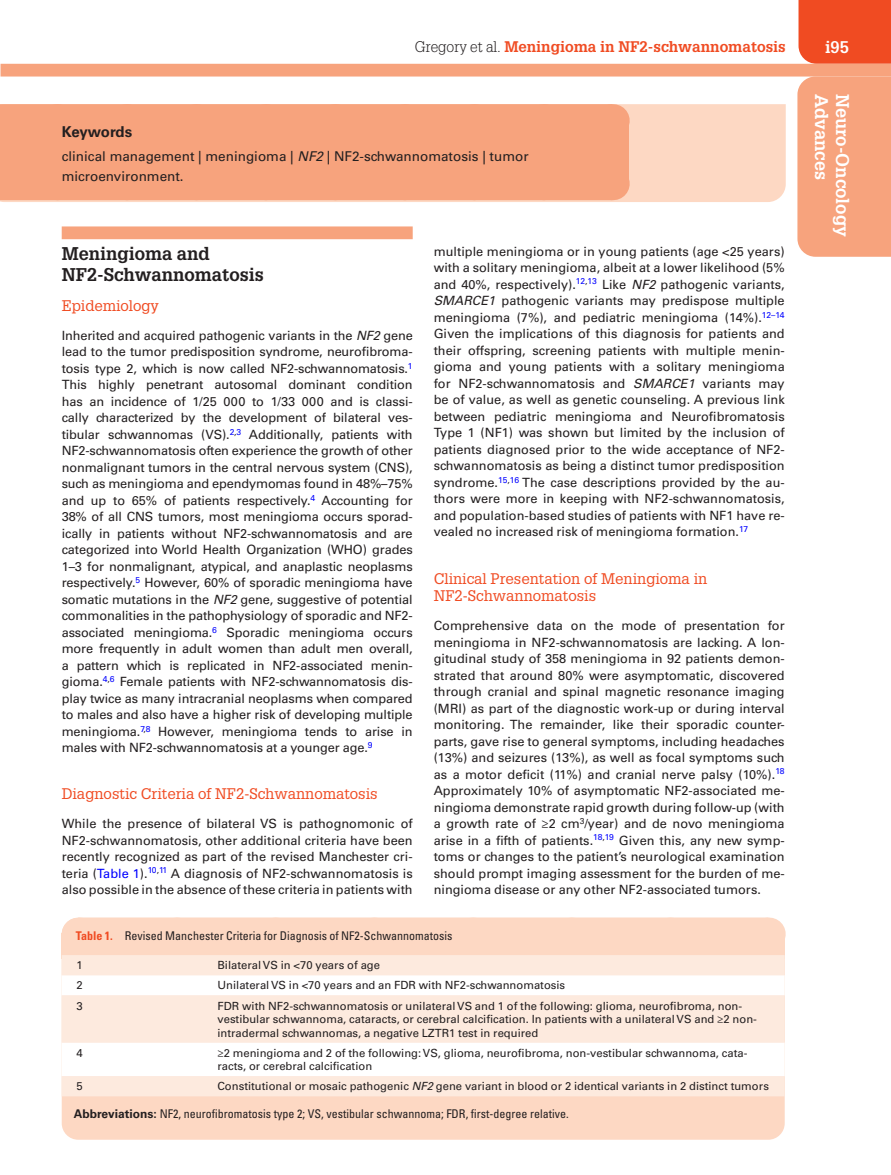
<style>
.page{position:relative;width:891px;height:1175px;background:#fff}
.page>*{position:absolute;margin:0;border:0;box-sizing:border-box;transform-origin:0 0}
.t1{font:700 18px/21px "Glypha LT Std";color:#231f20}
.t2{font:700 18px "Glypha LT Std";color:#fff}
.t3{font:700 16.5px "Glypha LT Std";color:#fff}
.t4{font:15px/16.5px "Glypha LT Std";color:#f04b22}
.t5{font:700 15px "Glypha LT Std";color:#f04b22}
.t6{font:700 15px "Univers LT Std";letter-spacing:-.015em;color:#231f20}
.t7{font:13.5px/19.5px "Univers LT Std";color:#231f20}
.t8{font:12.75px/16.5px "Univers LT Std";color:#231f20;text-align:justify}
.t9{font:condensed 12px "Univers LT Std";color:#231f20}
.t10{font:11.25px/13.5px "Univers LT Std";color:#231f20}
.s1{font-weight:300;color:#231f20}
.s2{font-style:italic}
.s3{font-weight:700;color:#f04b22}
.s4{font-weight:700;font-stretch:normal}
.s5{color:#00f}
</style>
<div class="page">
<div style="left:799px;top:0;width:92px;height:64px;background:#f04b22"></div>
<div style="left:1px;top:64px;width:890px;height:12px;background:#f7a37d"></div>
<div style="left:797px;top:76px;width:94px;height:181px;background:#f7a37d"></div>
<svg style="left:0;top:104px;width:786px;height:98px;background:#fcd6c1"></svg>
<div style="left:0;top:122px;width:629px;height:34px;background:#f7a37d"></div>
<div style="left:0;top:104px;width:612px;height:33px;background:#f7a37d"></div>
<svg style="left:62px;top:104px;width:516px;height:1px"></svg>
<hr style="left:612px;top:104px;width:1px;height:33px;background:#f7a37d">
<div style="left:0;top:138px;width:629px;height:46px;background:#f7a37d"></div>
<div style="left:0;top:167px;width:612px;height:33px;background:#f7a37d"></div>
<hr style="left:612px;top:167px;width:1px;height:33px;background:#f7a37d">
<div style="left:62px;top:226px;width:351px;height:13px;background:#f7a37d"></div>
<div style="left:62px;top:918px;width:723px;height:221px;background:#fdd8c3;border-radius:16px"></div>
<div style="left:78px;top:917px;width:690px;height:33px;background:#fdd8c3"></div>
<svg style="left:177px;top:917px;width:542px;height:1px"></svg>
<hr style="left:768px;top:917px;width:1px;height:33px;background:#fdd8c3">
<div style="left:62px;top:955px;width:723px;height:141px;background:#fdeade"></div>
<svg style="left:62px;top:975px;width:723px;height:101px;background:#fef4ef"></svg>
<p class="t5" style="left:415px;top:37px;width:372px"><span class="s1">Gregory et al.</span> Meningioma in NF2-schwannomatosis</p>
<p class="t3" style="left:825px;top:37px;width:25px">i95</p>
<h1 class="t2" style="left:833px;top:94px;width:88px;rotate:90deg">Advances</h1>
<h1 class="t2" style="left:854px;top:94px;width:145px;rotate:90deg">Neuro-Oncology</h1>
<p class="t6" style="left:62px;top:123px;width:72px">Keywords</p>
<p class="t7" style="left:62px;top:147px;width:468px">clinical management | meningioma | <span class="s2">NF2</span> | NF2-schwannomatosis | tumor microenvironment.</p>
<p class="t8" style="left:434px;top:243px;width:353px">multiple meningioma or in young patients (age &lt;25 years) with a solitary meningioma, albeit at a lower likelihood (5% and 40%, respectively).<sup>12</sup><sup>,</sup><sup>13</sup> Like <span class="s2">NF2</span> pathogenic variants, <span class="s2">SMARCE1</span> pathogenic variants may predispose multiple meningioma (7%), and pediatric meningioma (14%).<sup>12–14<br></sup>Given the implications of this diagnosis for patients and their offspring, screening patients with multiple menin&shy;gioma and young patients with a solitary meningioma for NF2-schwannomatosis and <span class="s2">SMARCE1</span> variants may be of value, as well as genetic counseling. A previous link between pediatric meningioma and Neurofibromatosis Type 1 (NF1) was shown but limited by the inclusion of patients diagnosed prior to the wide acceptance of NF2- schwannomatosis as being a distinct tumor predisposition syndrome.<sup>15</sup><sup>,</sup><sup>16</sup> The case descriptions provided by the au&shy;thors were more in keeping with NF2-schwannomatosis, and population-based studies of patients with NF1 have re&shy;vealed no increased risk of meningioma formation.<sup>17</sup></p>
<p class="t4" style="left:434px;top:570px;width:275px">Clinical Presentation of Meningioma in<br>NF2-Schwannomatosis</p>
<p class="t8" style="left:434px;top:617px;width:353px">Comprehensive data on the mode of presentation for meningioma in NF2-schwannomatosis are lacking. A lon&shy;gitudinal study of 358 meningioma in 92 patients demon&shy;strated that around 80% were asymptomatic, discovered through cranial and spinal magnetic resonance imaging (MRI) as part of the diagnostic work-up or during interval monitoring. The remainder, like their sporadic counter&shy;parts, gave rise to general symptoms, including headaches (13%) and seizures (13%), as well as focal symptoms such as a motor deficit (11%) and cranial nerve palsy (10%).<sup>18<br></sup>Approximately 10% of asymptomatic NF2-associated me&shy;ningioma demonstrate rapid growth during follow-up (with a growth rate of ≥2 cm<sup>3</sup>/year) and de novo meningioma arise in a fifth of patients.<sup>18</sup><sup>,</sup><sup>19</sup> Given this, any new symp&shy;toms or changes to the patient’s neurological examination should prompt imaging assessment for the burden of me&shy;ningioma disease or any other NF2-associated tumors.</p>
<p class="t9" style="left:76px;top:928px;width:378px"><span class="s3">Table 1.</span> Revised Manchester Criteria for Diagnosis of NF2-Schwannomatosis</p>
<p class="t10" style="left:77px;top:958px;width:8px">1</p>
<p class="t10" style="left:217px;top:958px;width:164px">Bilateral VS in &lt;70 years of age</p>
<p class="t10" style="left:77px;top:978px;width:8px">2</p>
<p class="t10" style="left:217px;top:978px;width:349px">Unilateral VS in &lt;70 years and an FDR with NF2-schwannomatosis</p>
<p class="t10" style="left:77px;top:998px;width:8px">3</p>
<p class="t10" style="left:217px;top:998px;width:541px">FDR with NF2-schwannomatosis or unilateral VS and 1 of the following: glioma, neurofibroma, non&shy;vestibular schwannoma, cataracts, or cerebral calcification. In patients with a unilateral VS and ≥2 non&shy;intradermal schwannomas, a negative LZTR1 test in required</p>
<p class="t10" style="left:77px;top:1046px;width:8px">4</p>
<p class="t10" style="left:217px;top:1046px;width:532px">≥2 meningioma and 2 of the following: VS, glioma, neurofibroma, non-vestibular schwannoma, cata&shy;racts, or cerebral calcification</p>
<p class="t10" style="left:77px;top:1079px;width:8px">5</p>
<p class="t10" style="left:217px;top:1079px;width:553px">Constitutional or mosaic pathogenic <span class="s2">NF2</span> gene variant in blood or 2 identical variants in 2 distinct tumors</p>
<p class="t9" style="left:74px;top:1106px;width:497px"><span class="s4">Abbreviations:</span> NF2, neurofibromatosis type 2; VS, vestibular schwannoma; FDR, first-degree relative.</p>
<h1 class="t1" style="left:62px;top:243px;width:204px">Meningioma and<br>NF2-Schwannomatosis</h1>
<p class="t4" style="left:62px;top:296px;width:99px">Epidemiology</p>
<p class="t8" style="left:62px;top:327px;width:353px">Inherited and acquired pathogenic variants in the <span class="s2">NF2</span> gene lead to the tumor predisposition syndrome, neurofibroma&shy;tosis type 2, which is now called NF2-schwannomatosis.<sup>1<br></sup>This highly penetrant autosomal dominant condition has an incidence of 1/25 000 to 1/33 000 and is classi&shy;cally characterized by the development of bilateral ves&shy;tibular schwannomas (VS).<sup>2</sup><sup>,</sup><sup>3</sup> Additionally, patients with NF2-schwannomatosis often experience the growth of other nonmalignant tumors in the central nervous system (CNS), such as meningioma and ependymomas found in 48%–75% and up to 65% of patients respectively.<sup>4</sup> Accounting for 38% of all CNS tumors, most meningioma occurs sporad&shy;ically in patients without NF2-schwannomatosis and are categorized into World Health Organization (WHO) grades 1–3 for nonmalignant, atypical, and anaplastic neoplasms respectively.<sup>5</sup> However, 60% of sporadic meningioma have somatic mutations in the <span class="s2">NF2</span> gene, suggestive of potential commonalities in the pathophysiology of sporadic and NF2- associated meningioma.<sup>6</sup> Sporadic meningioma occurs more frequently in adult women than adult men overall, a pattern which is replicated in NF2-associated menin&shy;gioma.<sup>4</sup><sup>,</sup><sup>6</sup> Female patients with NF2-schwannomatosis dis&shy;play twice as many intracranial neoplasms when compared to males and also have a higher risk of developing multiple meningioma.<sup>7</sup><sup>,</sup><sup>8</sup> However, meningioma tends to arise in males with NF2-schwannomatosis at a younger age.<sup>9</sup></p>
<p class="t4" style="left:62px;top:785px;width:317px">Diagnostic Criteria of NF2-Schwannomatosis</p>
<p class="t8" style="left:62px;top:815px;width:353px">While the presence of bilateral VS is pathognomonic of NF2-schwannomatosis, other additional criteria have been recently recognized as part of the revised Manchester cri&shy;teria (<span class="s5">Table 1</span>).<sup>10</sup><sup>,</sup><sup>11</sup> A diagnosis of NF2-schwannomatosis is also possible in the absence of these criteria in patients with</p>
</div>
